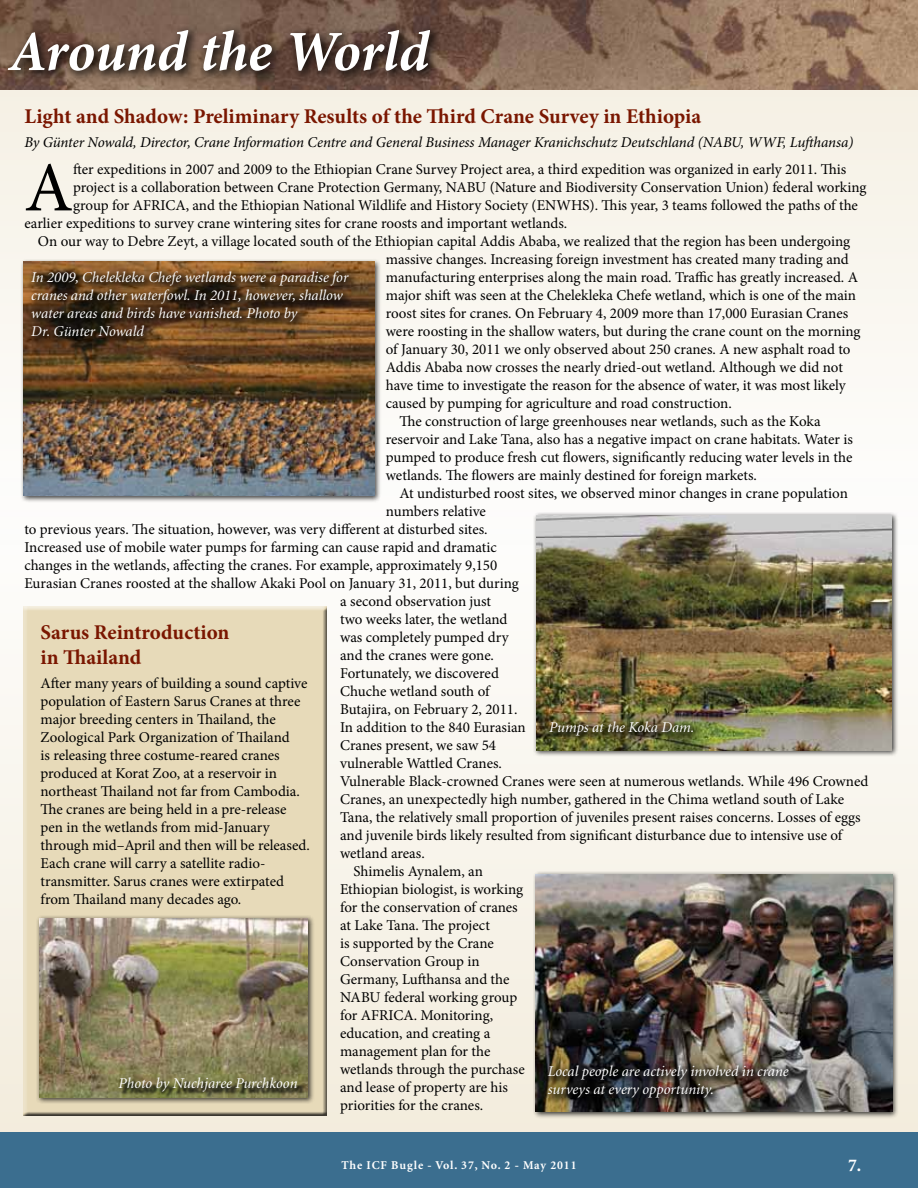
<style>
.page{position:relative;width:918px;height:1188px;background:#fff}
.page>*{position:absolute;margin:0;border:0;box-sizing:border-box;transform-origin:0 0}
.t1{font:70.35px "Minion Pro";color:#000}
.t2{font:italic 700 57px "Minion Pro";letter-spacing:-.005em;color:#fff}
.t3{font:700 21px/25.2px "Minion Pro";color:#7a1600}
.t4{font:700 18px "Minion";color:#fff}
.t5{font:15px/18px "Minion Pro";letter-spacing:-.005em;color:#000}
.t6{font:italic 15px/18px "Minion";color:#fff}
.t7{font:italic 15px "Minion Pro";letter-spacing:-.01em;color:#000}
.t8{font:700 12px "Minion";letter-spacing:.075em;color:#fff}
</style>
<div class="page">
<svg style="left:0;top:631px;width:918px;height:501px;fill:#f8f4eb"></svg>
<div style="left:0;top:0;width:918px;height:544px;background:#f9f6ee"></div>
<img style="left:0;top:0;width:918px;height:90px">
<div style="left:0;top:1132px;width:918px;height:56px;background:#3b6e8f"></div>
<div style="left:0;top:10px;width:441px;height:73px;background:#000;opacity:.75"></div>
<div style="left:533px;top:512px;width:365px;height:244px;background:#000;opacity:.75"></div>
<img style="left:537px;top:515px;width:355px;height:235px">
<div style="left:533px;top:871px;width:365px;height:247px;background:#000;opacity:.75"></div>
<img style="left:536px;top:874px;width:356px;height:238px">
<div style="left:540px;top:1058px;width:259px;height:51px;background:#000;opacity:.75"></div>
<div style="left:541px;top:714px;width:162px;height:32px;background:#000;opacity:.75"></div>
<div style="left:20px;top:605px;width:309px;height:511px;background:#000;opacity:.75"></div>
<div style="left:36px;top:915px;width:278px;height:189px;background:#000;opacity:.75"></div>
<img style="left:39px;top:918px;width:269px;height:180px">
<div style="left:119px;top:1078px;width:184px;height:19px;background:#000;opacity:.75"></div>
<div style="left:20px;top:258px;width:361px;height:244px;background:#000;opacity:.75"></div>
<img style="left:24px;top:262px;width:351px;height:234px">
<div style="left:24px;top:263px;width:335px;height:84px;background:#000;opacity:.75"></div>
<h2 class="t2" style="left:9px;top:11px;width:422px">Around the World</h2>
<h3 class="t3" style="left:24px;top:104px;width:678px">Light and Shadow: Preliminary Results of the Third Crane Survey in Ethiopia</h3>
<p class="t7" style="left:24px;top:132px;width:831px">By Günter Nowald, Director, Crane Information Centre and General Business Manager Kranichschutz Deutschland (NABU, WWF, Lufthansa)</p>
<h1 class="t1" style="left:24px;top:141px;width:50px">A</h1>
<p class="t5" style="left:73px;top:161px;width:775px">fter expeditions in 2007 and 2009 to the Ethiopian Crane Survey Project area, a third expedition was organized in early 2011. This</p>
<p class="t5" style="left:73px;top:179px;width:795px">project is a collaboration between Crane Protection Germany, NABU (Nature and Biodiversity Conservation Union) federal working</p>
<p class="t5" style="left:73px;top:197px;width:786px">group for AFRICA, and the Ethiopian National Wildlife and History Society (ENWHS). This year, 3 teams followed the paths of the</p>
<p class="t5" style="left:24px;top:215px;width:544px">earlier expeditions to survey crane wintering sites for crane roosts and important wetlands.</p>
<p class="t5" style="left:38px;top:233px;width:814px">On our way to Debre Zeyt, a village located south of the Ethiopian capital Addis Ababa, we realized that the region has been undergoing</p>
<p class="t5" style="left:386px;top:251px;width:465px">massive changes. Increasing foreign investment has created many trading and</p>
<p class="t5" style="left:386px;top:269px;width:474px">manufacturing enterprises along the main road. Traffic has greatly increased. A</p>
<p class="t5" style="left:386px;top:287px;width:472px">major shift was seen at the Chelekleka Chefe wetland, which is one of the main</p>
<p class="t5" style="left:386px;top:305px;width:464px">roost sites for cranes. On February 4, 2009 more than 17,000 Eurasian Cranes</p>
<p class="t5" style="left:386px;top:323px;width:476px">were roosting in the shallow waters, but during the crane count on the morning</p>
<p class="t5" style="left:386px;top:341px;width:466px">of January 30, 2011 we only observed about 250 cranes. A new asphalt road to</p>
<p class="t5" style="left:386px;top:359px;width:459px">Addis Ababa now crosses the nearly dried-out wetland. Although we did not</p>
<p class="t5" style="left:386px;top:377px;width:461px">have time to investigate the reason for the absence of water, it was most likely</p>
<p class="t5" style="left:386px;top:395px;width:348px">caused by pumping for agriculture and road construction.</p>
<p class="t5" style="left:399px;top:413px;width:423px">The construction of large greenhouses near wetlands, such as the Koka</p>
<p class="t5" style="left:386px;top:431px;width:468px">reservoir and Lake Tana, also has a negative impact on crane habitats. Water is</p>
<p class="t5" style="left:386px;top:449px;width:468px">pumped to produce fresh cut flowers, significantly reducing water levels in the</p>
<p class="t5" style="left:386px;top:467px;width:373px">wetlands. The flowers are mainly destined for foreign markets.</p>
<p class="t5" style="left:399px;top:485px;width:450px">At undisturbed roost sites, we observed minor changes in crane population</p>
<p class="t5" style="left:386px;top:503px;width:102px">numbers relative</p>
<p class="t5" style="left:24px;top:521px;width:465px">to previous years. The situation, however, was very different at disturbed sites.</p>
<p class="t5" style="left:24px;top:539px;width:474px">Increased use of mobile water pumps for farming can cause rapid and dramatic</p>
<p class="t5" style="left:24px;top:557px;width:474px">changes in the wetlands, affecting the cranes. For example, approximately 9,150</p>
<p class="t5" style="left:24px;top:575px;width:496px">Eurasian Cranes roosted at the shallow Akaki Pool on January 31, 2011, but during</p>
<p class="t5" style="left:340px;top:593px;width:153px">a second observation just</p>
<p class="t5" style="left:340px;top:611px;width:169px">two weeks later, the wetland</p>
<p class="t5" style="left:340px;top:629px;width:170px">was completely pumped dry</p>
<p class="t5" style="left:340px;top:647px;width:156px">and the cranes were gone.</p>
<p class="t5" style="left:340px;top:665px;width:160px">Fortunately, we discovered</p>
<p class="t5" style="left:340px;top:683px;width:151px">Chuche wetland south of</p>
<p class="t5" style="left:340px;top:701px;width:179px">Butajira, on February 2, 2011.</p>
<p class="t5" style="left:340px;top:719px;width:187px">In addition to the 840 Eurasian</p>
<p class="t5" style="left:340px;top:737px;width:158px">Cranes present, we saw 54</p>
<p class="t5" style="left:340px;top:755px;width:163px">vulnerable Wattled Cranes.</p>
<p class="t5" style="left:340px;top:773px;width:530px">Vulnerable Black-crowned Cranes were seen at numerous wetlands. While 496 Crowned</p>
<p class="t5" style="left:340px;top:791px;width:506px">Cranes, an unexpectedly high number, gathered in the Chima wetland south of Lake</p>
<p class="t5" style="left:340px;top:809px;width:522px">Tana, the relatively small proportion of juveniles present raises concerns. Losses of eggs</p>
<p class="t5" style="left:340px;top:827px;width:504px">and juvenile birds likely resulted from significant disturbance due to intensive use of</p>
<p class="t5" style="left:340px;top:845px;width:86px">wetland areas.</p>
<p class="t5" style="left:354px;top:863px;width:131px">Shimelis Aynalem, an</p>
<p class="t5" style="left:340px;top:881px;width:185px">Ethiopian biologist, is working</p>
<p class="t5" style="left:340px;top:899px;width:179px">for the conservation of cranes</p>
<p class="t5" style="left:340px;top:917px;width:151px">at Lake Tana. The project</p>
<p class="t5" style="left:340px;top:935px;width:155px">is supported by the Crane</p>
<p class="t5" style="left:340px;top:953px;width:141px">Conservation Group in</p>
<p class="t5" style="left:340px;top:971px;width:171px">Germany, Lufthansa and the</p>
<p class="t5" style="left:340px;top:989px;width:179px">NABU federal working group</p>
<p class="t5" style="left:340px;top:1007px;width:155px">for AFRICA. Monitoring,</p>
<p class="t5" style="left:340px;top:1025px;width:152px">education, and creating a</p>
<p class="t5" style="left:340px;top:1043px;width:152px">management plan for the</p>
<p class="t5" style="left:340px;top:1061px;width:186px">wetlands through the purchase</p>
<p class="t5" style="left:340px;top:1079px;width:170px">and lease of property are his</p>
<p class="t5" style="left:340px;top:1097px;width:145px">priorities for the cranes.</p>
<p class="t6" style="left:31px;top:268px;width:319px">In 2009, Chelekleka Chefe wetlands were a paradise for cranes and other waterfowl. In 2011, however, shallow water areas and birds have vanished. Photo by<br>Dr. Günter Nowald</p>
<h3 class="t3" style="left:40px;top:620px;width:190px">Sarus Reintroduction in Thailand</h3>
<p class="t5" style="left:40px;top:675px;width:271px">After many years of building a sound captive population of Eastern Sarus Cranes at three major breeding centers in Thailand, the Zoological Park Organization of Thailand<br>is releasing three costume-reared cranes produced at Korat Zoo, at a reservoir in northeast Thailand not far from Cambodia.<br>The cranes are being held in a pre-release pen in the wetlands from mid-January through mid–April and then will be released.<br>Each crane will carry a satellite radio&shy;transmitter. Sarus cranes were extirpated from Thailand many decades ago.</p>
<p class="t6" style="left:549px;top:719px;width:147px">Pumps at the Koka Dam.</p>
<p class="t6" style="left:548px;top:1063px;width:242px">Local people are actively involved in crane surveys at every opportunity.</p>
<p class="t6" style="left:118px;top:1075px;width:181px">Photo by Nuchjaree Purchkoon</p>
<p class="t8" style="left:341px;top:1159px;width:237px">The ICF Bugle - Vol. 37, No. 2 - May 2011</p>
<p class="t4" style="left:848px;top:1156px;width:15px">7.</p>
</div>
